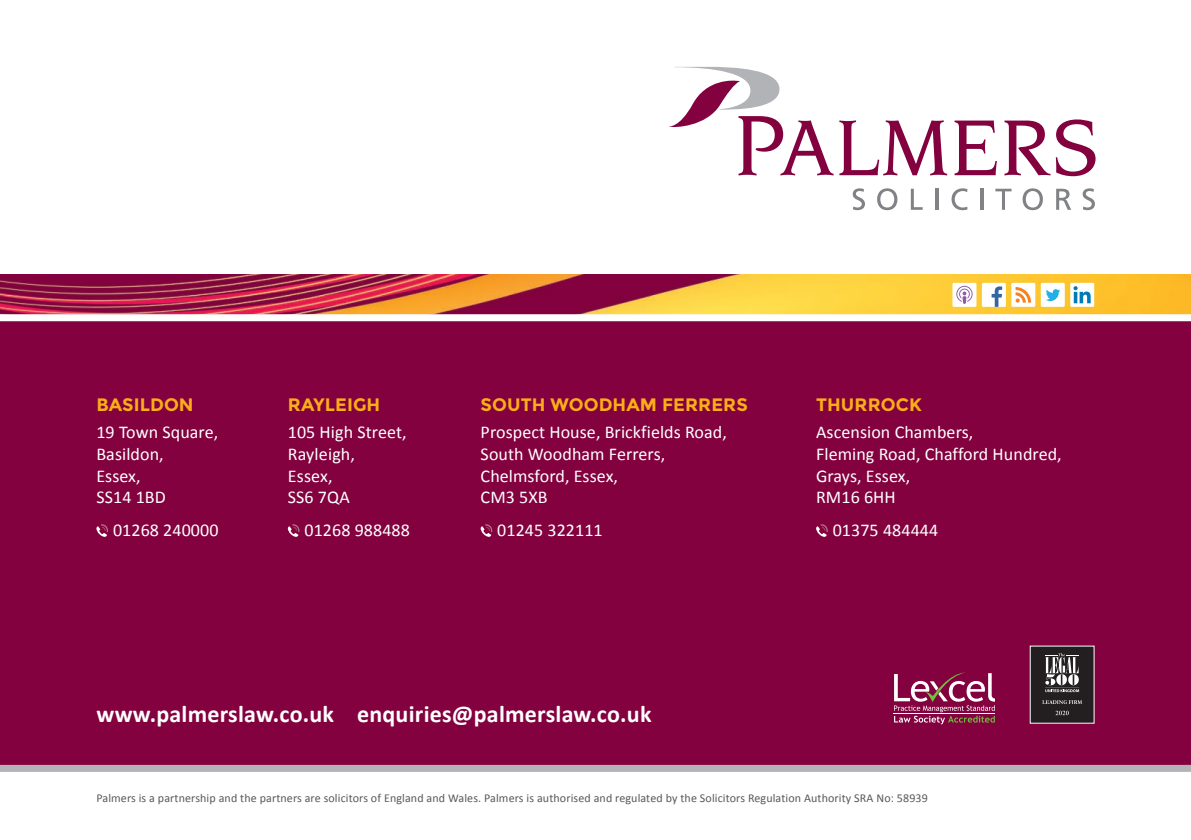
<style>
.page{position:relative;width:1191px;height:840px;background:#fff}
.page>*{position:absolute;margin:0;border:0;box-sizing:border-box;transform-origin:0 0}
.t1{font:700 24px "Calibri";letter-spacing:.01em;color:#fff}
.t2{font:18px/21.6px "Calibri";letter-spacing:.005em;color:#fff}
.t3{font:700 18px "Montserrat";letter-spacing:.005em;color:#faad19}
.t4{font:12px "Calibri";letter-spacing:.01em;color:#57585a}
</style>
<div class="page">
<div style="left:0;top:317px;width:1191px;height:450px;background:#83013e"></div>
<svg style="left:839px;top:120px;width:108px;height:55px"></svg>
<svg style="left:954px;top:120px;width:43px;height:55px"></svg>
<svg style="left:1004px;top:119px;width:91px;height:57px"></svg>
<svg style="left:852px;top:188px;width:13px;height:22px"></svg>
<svg style="left:877px;top:188px;width:20px;height:22px"></svg>
<svg style="left:910px;top:189px;width:12px;height:21px"></svg>
<hr style="left:935px;top:189px;width:3px;height:21px;background:#808285">
<svg style="left:951px;top:188px;width:16px;height:22px"></svg>
<hr style="left:980px;top:189px;width:3px;height:21px;background:#808285">
<svg style="left:995px;top:189px;width:16px;height:21px"></svg>
<svg style="left:1022px;top:188px;width:21px;height:22px"></svg>
<svg style="left:1056px;top:189px;width:15px;height:21px"></svg>
<svg style="left:1082px;top:188px;width:13px;height:22px"></svg>
<svg style="left:669px;top:67px;width:164px;height:108px"></svg>
<img style="left:0;top:275px;width:1191px;height:39px">
<div style="left:0;top:314px;width:1191px;height:7px;background:#fff"></div>
<div style="left:0;top:764px;width:1191px;height:7px;background:#b2b3b7"></div>
<svg style="left:96px;top:524px;width:12px;height:13px"></svg>
<svg style="left:480px;top:524px;width:12px;height:13px"></svg>
<svg style="left:816px;top:524px;width:11px;height:13px"></svg>
<svg style="left:288px;top:524px;width:11px;height:13px"></svg>
<svg style="left:894px;top:672px;width:101px;height:52px"></svg>
<hr style="left:893px;top:713px;width:101px;height:1px;background:#fff">
<div style="left:1030px;top:645px;width:64px;height:77px;background:#231f20"></div>
<svg style="left:1045px;top:653px;width:34px;height:38px"></svg>
<svg style="left:1042px;top:700px;width:40px;height:3px"></svg>
<svg style="left:1055px;top:710px;width:13px;height:4px"></svg>
<div style="left:1070px;top:283px;width:24px;height:24px;background:#fff"></div>
<svg style="left:1073px;top:286px;width:17px;height:17px"></svg>
<div style="left:1040px;top:283px;width:24px;height:24px;background:#fff"></div>
<svg style="left:1046px;top:289px;width:14px;height:12px"></svg>
<div style="left:982px;top:283px;width:24px;height:24px;background:#fff"></div>
<svg style="left:991px;top:286px;width:11px;height:21px"></svg>
<div style="left:1011px;top:283px;width:24px;height:24px;background:#fff"></div>
<svg style="left:1015px;top:287px;width:16px;height:15px"></svg>
<div style="left:952px;top:283px;width:24px;height:24px;background:#fff"></div>
<svg style="left:956px;top:285px;width:16px;height:19px"></svg>
<p class="t3" style="left:96px;top:394px;width:99px">BASILDON</p>
<p class="t2" style="left:96px;top:421px;width:123px">19 Town Square,</p>
<p class="t2" style="left:96px;top:442px;width:69px">Basildon,</p>
<p class="t2" style="left:96px;top:464px;width:46px">Essex,</p>
<p class="t2" style="left:96px;top:485px;width:71px">SS14 1BD</p>
<p class="t2" style="left:113px;top:518px;width:107px">01268 240000</p>
<p class="t3" style="left:288px;top:394px;width:94px">RAYLEIGH</p>
<p class="t2" style="left:288px;top:421px;width:120px">105 High Street,<br>Rayleigh,<br>Essex,<br>SS6 7QA</p>
<p class="t2" style="left:304px;top:518px;width:107px">01268 988488</p>
<p class="t3" style="left:480px;top:394px;width:269px">SOUTH WOODHAM FERRERS</p>
<p class="t2" style="left:480px;top:421px;width:248px">Prospect House, Brickfields Road,</p>
<p class="t2" style="left:480px;top:442px;width:186px">South Woodham Ferrers,</p>
<p class="t2" style="left:480px;top:464px;width:139px">Chelmsford, Essex,</p>
<p class="t2" style="left:480px;top:485px;width:68px">CM3 5XB</p>
<p class="t2" style="left:497px;top:518px;width:107px">01245 322111</p>
<p class="t1" style="left:96px;top:697px;width:556px">www.palmerslaw.co.uk enquiries@palmerslaw.co.uk</p>
<p class="t3" style="left:816px;top:394px;width:107px">THURROCK</p>
<p class="t2" style="left:816px;top:421px;width:159px">Ascension Chambers,</p>
<p class="t2" style="left:816px;top:442px;width:247px">Fleming Road, Chafford Hundred,</p>
<p class="t2" style="left:816px;top:464px;width:96px">Grays, Essex,</p>
<p class="t2" style="left:816px;top:485px;width:81px">RM16 6HH</p>
<p class="t2" style="left:832px;top:518px;width:107px">01375 484444</p>
<p class="t4" style="left:96px;top:789px;width:833px">Palmers is a partnership and the partners are solicitors of England and Wales. Palmers is authorised and regulated by the Solicitors Regulation Authority SRA No: 58939</p>
</div>
